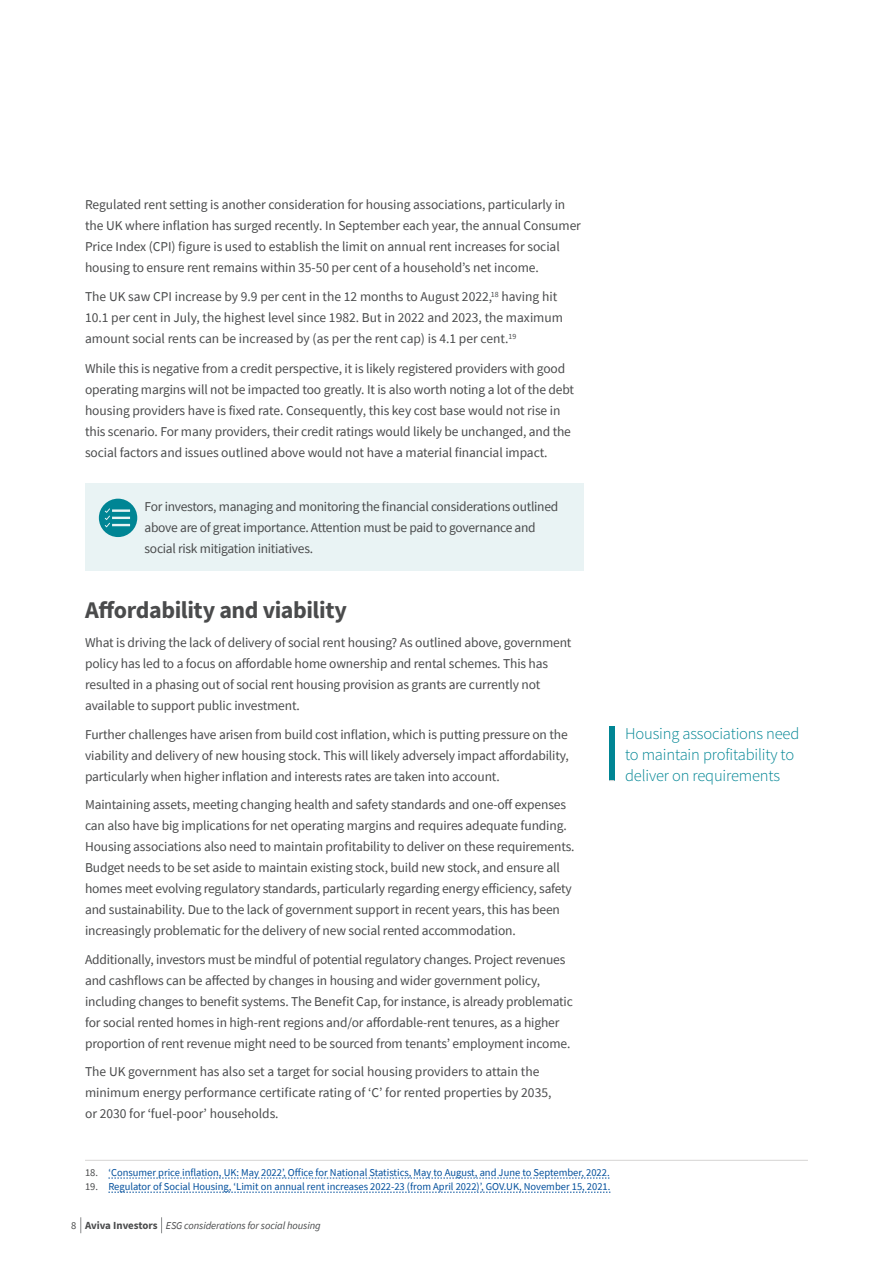
<style>
.page{position:relative;width:893px;height:1263px;background:#fff}
.page>*{position:absolute;margin:0;border:0;box-sizing:border-box;transform-origin:0 0}
.t1{font:700 24px "Source Sans Pro";letter-spacing:-.015em;color:#4a4b4c}
.t2{font:300 16.5px/21px "Source Sans Pro";letter-spacing:-.01em;color:#008594}
.t3{font:13.5px/21px "Source Sans Pro";letter-spacing:-.01em;color:#4a4b4c}
.t4{font:10.5px "Source Sans Pro";color:#004e9b}
.t5{font:italic 10.5px "Source Sans Pro";letter-spacing:-.01em;color:#4a4b4c}
.s1{color:#4a4b4c}
.s2{font-style:normal}
.s3{font-weight:700;font-style:normal;font-size:10.8px}
</style>
<div class="page">
<svg style="left:80px;top:1217px;width:1px;height:16px"></svg>
<svg style="left:161px;top:1217px;width:1px;height:16px"></svg>
<div style="left:85px;top:484px;width:498px;height:87px;background:#e9f3f4"></div>
<svg style="left:99px;top:499px;width:38px;height:38px"></svg>
<div style="left:609px;top:726px;width:5px;height:54px;background:#008594"></div>
<hr style="left:85px;top:1160px;width:723px;height:1px;background:#dbd9d8">
<svg style="left:108px;top:1178px;width:502px;height:1px"></svg>
<svg style="left:108px;top:1192px;width:502px;height:1px"></svg>
<p class="t3" style="left:85px;top:194px;width:497px">Regulated rent setting is another consideration for housing associations, particularly in the UK where inflation has surged recently. In September each year, the annual Consumer Price Index (CPI) figure is used to establish the limit on annual rent increases for social housing to ensure rent remains within 35-50 per cent of a household’s net income.</p>
<p class="t3" style="left:85px;top:286px;width:479px">The UK saw CPI increase by 9.9 per cent in the 12 months to August 2022,<sup>18</sup> having hit<br>10.1 per cent in July, the highest level since 1982. But in 2022 and 2023, the maximum amount social rents can be increased by (as per the rent cap) is 4.1 per cent.<sup>19</sup></p>
<p class="t3" style="left:85px;top:358px;width:491px">While this is negative from a credit perspective, it is likely registered providers with good operating margins will not be impacted too greatly. It is also worth noting a lot of the debt housing providers have is fixed rate. Consequently, this key cost base would not rise in this scenario. For many providers, their credit ratings would likely be unchanged, and the social factors and issues outlined above would not have a material financial impact.</p>
<p class="t3" style="left:145px;top:496px;width:415px">For investors, managing and monitoring the financial considerations outlined above are of great importance. Attention must be paid to governance and social risk mitigation initiatives.</p>
<h1 class="t1" style="left:85px;top:593px;width:263px">Affordability and viability</h1>
<p class="t3" style="left:85px;top:632px;width:488px">What is driving the lack of delivery of social rent housing? As outlined above, government policy has led to a focus on affordable home ownership and rental schemes. This has resulted in a phasing out of social rent housing provision as grants are currently not available to support public investment.</p>
<p class="t3" style="left:85px;top:723px;width:485px;text-align:justify">Further challenges have arisen from build cost inflation, which is putting pressure on the viability and delivery of new housing stock. This will likely adversely impact affordability, particularly when higher inflation and interests rates are taken into account.</p>
<p class="t3" style="left:85px;top:794px;width:491px">Maintaining assets, meeting changing health and safety standards and one-off expenses can also have big implications for net operating margins and requires adequate funding.<br>Housing associations also need to maintain profitability to deliver on these requirements.<br>Budget needs to be set aside to maintain existing stock, build new stock, and ensure all homes meet evolving regulatory standards, particularly regarding energy efficiency, safety and sustainability. Due to the lack of government support in recent years, this has been increasingly problematic for the delivery of new social rented accommodation.</p>
<p class="t3" style="left:85px;top:948px;width:489px">Additionally, investors must be mindful of potential regulatory changes. Project revenues and cashflows can be affected by changes in housing and wider government policy, including changes to benefit systems. The Benefit Cap, for instance, is already problematic for social rented homes in high-rent regions and/or affordable-rent tenures, as a higher proportion of rent revenue might need to be sourced from tenants’ employment income.</p>
<p class="t3" style="left:85px;top:1061px;width:468px">The UK government has also set a target for social housing providers to attain the minimum energy performance certificate rating of ‘C’ for rented properties by 2035, or 2030 for ‘fuel-poor’ households.</p>
<p class="t2" style="left:625px;top:723px;width:176px">Housing associations need to maintain profitability to deliver on requirements</p>
<p class="t4" style="left:85px;top:1165px;width:526px"><span class="s1">18.</span> ‘Consumer price inflation, UK: May 2022’, Office for National Statistics, May to August, and June to September, 2022.</p>
<p class="t4" style="left:85px;top:1180px;width:527px"><span class="s1">19.</span> Regulator of Social Housing, ‘Limit on annual rent increases 2022-23 (from April 2022)’, GOV.UK, November 15, 2021.</p>
<p class="t5" style="left:71px;top:1219px;width:251px"><span class="s2">8</span> <span class="s3">Aviva Investors</span> ESG considerations for social housing</p>
</div>
